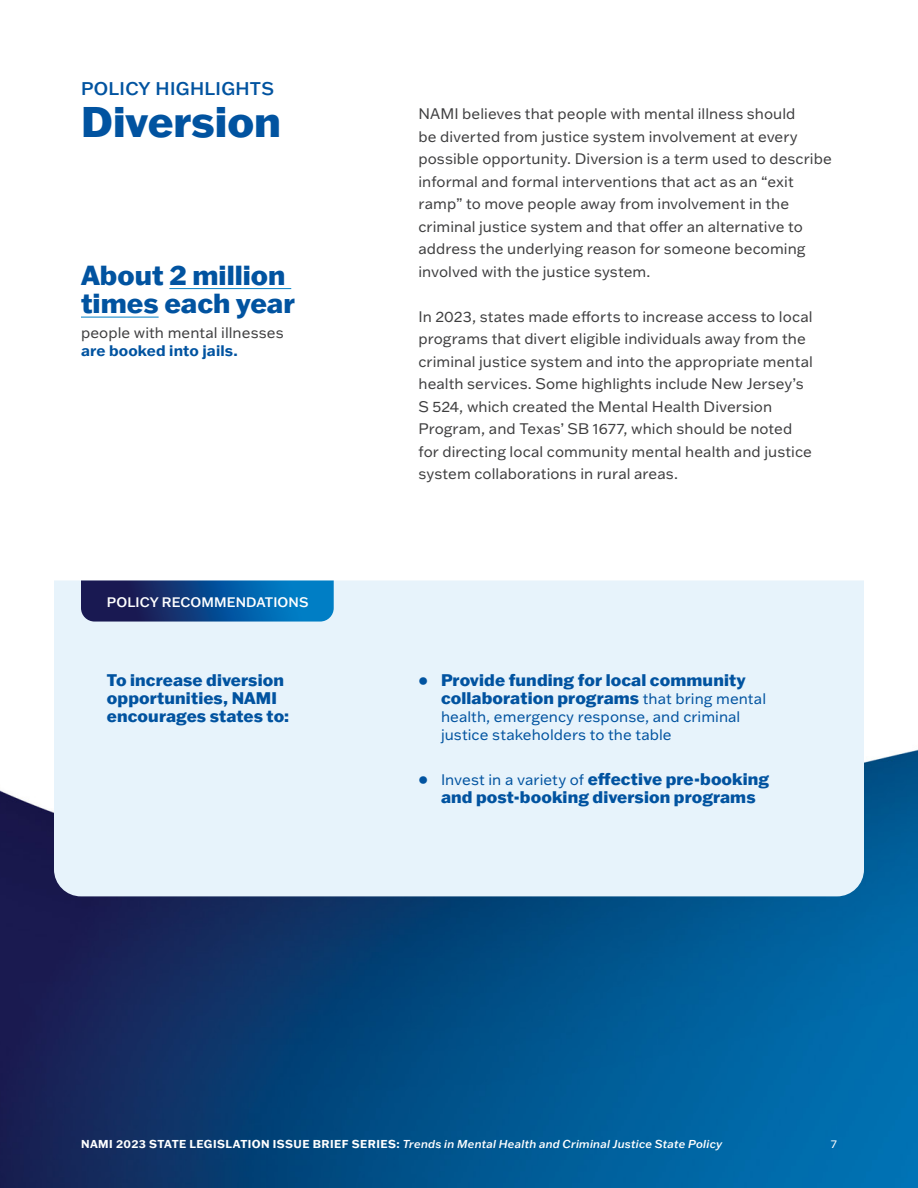
<style>
.page{position:relative;width:918px;height:1188px;background:#fff}
.page>*{position:absolute;margin:0;border:0;box-sizing:border-box;transform-origin:0 0}
.H1_-_Section_Title{font:800 42px "Franklin Gothic ATF";color:#0153a0}
.t1{font:800 27px/28.5px "Franklin Gothic ATF";color:#0153a0}
.t2{font:500 18px "Franklin Gothic ATF";letter-spacing:.015em;color:#0153a0}
.Body_Sidebar_-_White{font:800 16.5px/18px "Franklin Gothic ATF";letter-spacing:.005em;color:#0153a0}
.H3_-_Sidebar_Title{font:800 16.5px/18px "Franklin Gothic ATF";letter-spacing:.005em;color:#0153a0}
.Body{font:15px/22.5px "Franklin Gothic ATF";letter-spacing:.005em;color:#3e3e3f}
.Body_Sidebar_-_White-2{font:15px/18px "Franklin Gothic ATF";letter-spacing:.005em;color:#0153a0}
.Body_Sidebar{font:15px/18px "Franklin Gothic ATF";letter-spacing:.005em;color:#3e3e3f}
.NSO_Sidebar_Heading{font:500 13.5px "Franklin Gothic ATF";letter-spacing:.01em;color:#fff}
.t3{font:italic 500 11.25px "Franklin Gothic ATF";letter-spacing:.015em;color:#fff}
.t4{font:11.25px "Franklin Gothic ATF";color:#fff}
.s1{font-weight:700;color:#0153a0}
.s2{font-weight:400;font-size:15px}
.s3{font-weight:700;font-style:normal}
</style>
<div class="page">
<img style="left:0;top:288px;width:918px;height:900px">
<div style="left:54px;top:580px;width:810px;height:316px;background:#e7f3fb"></div>
<svg style="left:81px;top:580px;width:253px;height:42px;background:#124e8f"></svg>
<hr style="left:169px;top:288px;width:122px;height:1px;background:#007ec5">
<hr style="left:81px;top:317px;width:78px;height:1px;background:#007ec5">
<p class="t2" style="left:81px;top:76px;width:195px">POLICY HIGHLIGHTS</p>
<p class="H1_-_Section_Title" style="left:81px;top:94px;width:202px">Diversion</p>
<p class="Body" style="left:418px;top:102px;width:415px">NAMI believes that people with mental illness should<br>be diverted from justice system involvement at every possible opportunity. Diversion is a term used to describe informal and formal interventions that act as an “exit ramp” to move people away from involvement in the criminal justice system and that offer an alternative to address the underlying reason for someone becoming involved with the justice system.</p>
<p class="Body" style="left:418px;top:305px;width:396px">In 2023, states made efforts to increase access to local programs that divert eligible individuals away from the criminal justice system and into the appropriate mental health services. Some highlights include New Jersey’s S 524, which created the Mental Health Diversion Program, and Texas’ SB 1677, which should be noted for directing local community mental health and justice system collaborations in rural areas.</p>
<p class="t1" style="left:81px;top:260px;width:215px">About 2 million times each year</p>
<p class="Body_Sidebar" style="left:81px;top:324px;width:204px">people with mental illnesses <span class="s1">are booked into jails.</span></p>
<p class="NSO_Sidebar_Heading" style="left:107px;top:593px;width:203px">POLICY RECOMMENDATIONS</p>
<p class="H3_-_Sidebar_Title" style="left:107px;top:670px;width:184px">To increase diversion opportunities, NAMI encourages states to:</p>
<p class="Body_Sidebar_-_White" style="left:441px;top:670px;width:327px;text-indent:-22px">• Provide funding for local community collaboration programs <span class="s2">that bring mental</span></p>
<p class="Body_Sidebar_-_White-2" style="left:441px;top:707px;width:301px">health, emergency response, and criminal justice stakeholders to the table</p>
<p class="Body_Sidebar_-_White" style="left:418px;top:769px;width:352px;text-align:center">• <span class="s2">Invest in a variety of</span> effective pre-booking and post-booking diversion programs</p>
<p class="t3" style="left:81px;top:1136px;width:643px"><span class="s3">NAMI 2023 STATE LEGISLATION ISSUE BRIEF SERIES:</span> Trends in Mental Health and Criminal Justice State Policy</p>
<p class="t4" style="left:831px;top:1136px;width:8px">7</p>
</div>
